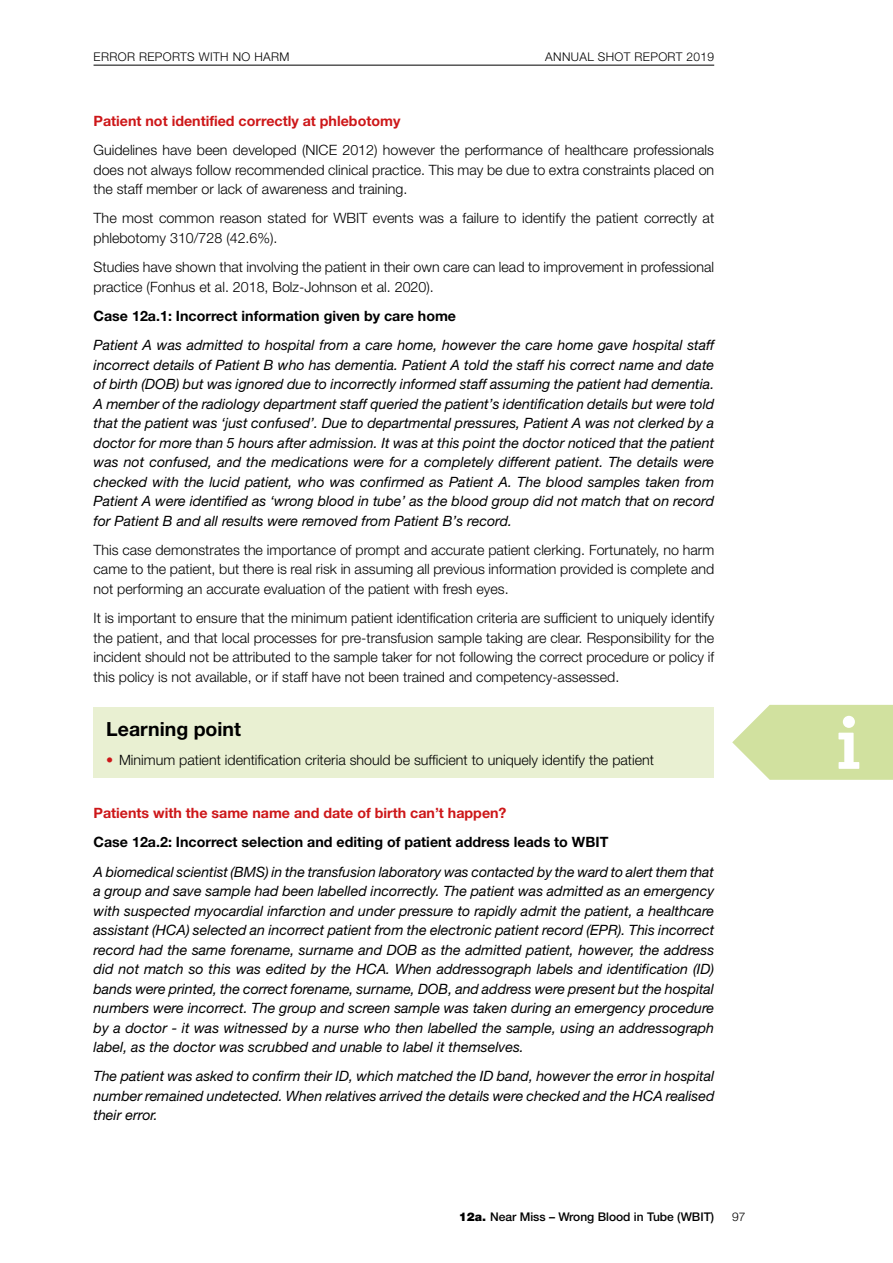
<style>
.page{position:relative;width:893px;height:1263px;background:#fff}
.page>*{position:absolute;margin:0;border:0;box-sizing:border-box;transform-origin:0 0}
.t1{font:700 19.5px "Helvetica Neue";color:#000}
.t2{font:italic 14.25px/19.5px "Helvetica Neue";color:#000;text-align:justify}
.t3{font:300 14.25px/19.5px "Helvetica Neue";color:#000;text-align:justify}
.t4{font:700 14.25px "Helvetica Neue";color:#000}
.t5{font:700 14.25px "Helvetica Neue";color:#cd1719}
.t6{font:300 12px "Helvetica Neue";letter-spacing:.03em;color:#000}
.t7{font:500 12px "Helvetica Neue";color:#000}
.s1{color:#cd1719}
.s2{font-weight:900}
</style>
<div class="page">
<hr style="left:94px;top:65px;width:620px;height:1px;background:#000">
<div style="left:94px;top:707px;width:620px;height:70px;background:#e9f0d2"></div>
<svg style="left:732px;top:705px;width:161px;height:75px"></svg>
<p class="t6" style="left:94px;top:49px;width:197px">ERROR REPORTS WITH NO HARM</p>
<p class="t6" style="left:545px;top:49px;width:170px">ANNUAL SHOT REPORT 2019</p>
<p class="t5" style="left:94px;top:112px;width:308px">Patient not identified correctly at phlebotomy</p>
<p class="t3" style="left:94px;top:140px;width:622px">Guidelines have been developed (NICE 2012) however the performance of healthcare professionals does not always follow recommended clinical practice. This may be due to extra constraints placed on the staff member or lack of awareness and training.</p>
<p class="t3" style="left:94px;top:208px;width:622px">The most common reason stated for WBIT events was a failure to identify the patient correctly at phlebotomy 310/728 (42.6%).</p>
<p class="t3" style="left:94px;top:257px;width:622px">Studies have shown that involving the patient in their own care can lead to improvement in professional practice (Fonhus et al. 2018, Bolz-Johnson et al. 2020).</p>
<p class="t4" style="left:94px;top:307px;width:364px">Case 12a.1: Incorrect information given by care home</p>
<p class="t2" style="left:94px;top:335px;width:622px">Patient A was admitted to hospital from a care home, however the care home gave hospital staff incorrect details of Patient B who has dementia. Patient A told the staff his correct name and date of birth (DOB) but was ignored due to incorrectly informed staff assuming the patient had dementia.<br>A member of the radiology department staff queried the patient’s identification details but were told that the patient was ‘just confused’. Due to departmental pressures, Patient A was not clerked by a doctor for more than 5 hours after admission. It was at this point the doctor noticed that the patient was not confused, and the medications were for a completely different patient. The details were checked with the lucid patient, who was confirmed as Patient A. The blood samples taken from Patient A were identified as ‘wrong blood in tube’ as the blood group did not match that on record for Patient B and all results were removed from Patient B’s record.</p>
<p class="t3" style="left:94px;top:540px;width:622px">This case demonstrates the importance of prompt and accurate patient clerking. Fortunately, no harm came to the patient, but there is real risk in assuming all previous information provided is complete and not performing an accurate evaluation of the patient with fresh eyes.</p>
<p class="t3" style="left:94px;top:608px;width:622px">It is important to ensure that the minimum patient identification criteria are sufficient to uniquely identify the patient, and that local processes for pre-transfusion sample taking are clear. Responsibility for the incident should not be attributed to the sample taker for not following the correct procedure or policy if this policy is not available, or if staff have not been trained and competency-assessed.</p>
<h1 class="t1" style="left:106px;top:716px;width:136px">Learning point</h1>
<p class="t3" style="left:106px;top:750px;width:549px"><span class="s1">•</span> Minimum patient identification criteria should be sufficient to uniquely identify the patient</p>
<p class="t5" style="left:94px;top:804px;width:414px">Patients with the same name and date of birth can’t happen?</p>
<p class="t4" style="left:94px;top:833px;width:516px">Case 12a.2: Incorrect selection and editing of patient address leads to WBIT</p>
<p class="t2" style="left:94px;top:862px;width:622px">A biomedical scientist (BMS) in the transfusion laboratory was contacted by the ward to alert them that a group and save sample had been labelled incorrectly. The patient was admitted as an emergency with suspected myocardial infarction and under pressure to rapidly admit the patient, a healthcare assistant (HCA) selected an incorrect patient from the electronic patient record (EPR). This incorrect record had the same forename, surname and DOB as the admitted patient, however, the address did not match so this was edited by the HCA. When addressograph labels and identification (ID) bands were printed, the correct forename, surname, DOB, and address were present but the hospital numbers were incorrect. The group and screen sample was taken during an emergency procedure by a doctor - it was witnessed by a nurse who then labelled the sample, using an addressograph label, as the doctor was scrubbed and unable to label it themselves.</p>
<p class="t2" style="left:94px;top:1066px;width:622px">The patient was asked to confirm their ID, which matched the ID band, however the error in hospital number remained undetected. When relatives arrived the details were checked and the HCA realised their error.</p>
<p class="t7" style="left:459px;top:1209px;width:257px"><span class="s2">12a.</span> Near Miss – Wrong Blood in Tube (WBIT)</p>
<p class="t6" style="left:732px;top:1209px;width:15px">97</p>
</div>
